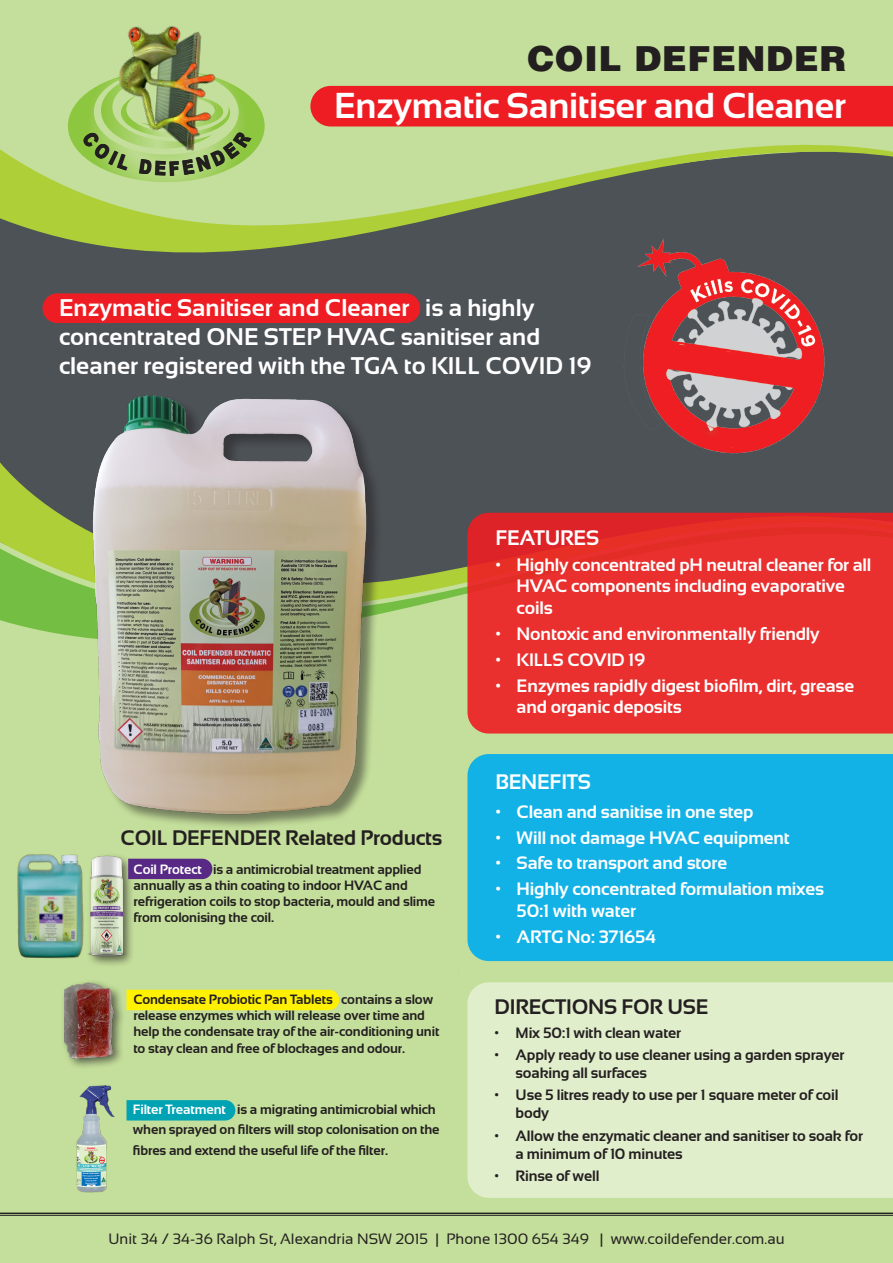
<style>
.page{position:relative;width:893px;height:1263px;background:#c4df9b}
.page>*{position:absolute;margin:0;border:0;box-sizing:border-box;transform-origin:0 0}
.t1{font:700 36px "Sansation";letter-spacing:-.01em;color:#fff}
.t2{font:900 34.5px "Helvetica";letter-spacing:.02em;color:#231f20}
.t3{font:700 24.15px/29px "Sansation";color:#fff}
.t4{font:700 21px "Sansation";letter-spacing:-.01em;color:#231f20}
.t5{font:700 21px "Sansation";letter-spacing:-.01em;color:#fff}
.t6{font:700 18px/21.6px "Sansation";letter-spacing:-.01em;color:#fff}
.t7{font:700 15px/18px "Sansation";letter-spacing:-.01em;color:#231f20}
.t8{font:15px "Sansation";color:#231f20}
.t9{font:700 13.5px/16.2px "Sansation";letter-spacing:-.01em;color:#231f20}
.s1{color:#fff}
</style>
<div class="page">
<div style="left:0;top:351px;width:893px;height:95px;background:#4d5257"></div>
<div style="left:0;top:446px;width:893px;height:32px;background:#4d5257"></div>
<svg style="left:0;top:478px;width:893px;height:157px;background:#6e8356"></svg>
<svg style="left:0;top:126px;width:893px;height:225px;fill:#4d5257"></svg>
<img style="left:120px;top:26px;width:82px;height:45px">
<hr style="left:0;top:1212px;width:893px;height:2px;background:#231f20">
<hr style="left:0;top:1215px;width:893px;height:1px;background:#231f20">
<img style="left:76px;top:1085px;width:39px;height:108px">
<img style="left:91px;top:855px;width:43px;height:110px">
<img style="left:64px;top:981px;width:57px;height:86px">
<img style="left:585px;top:223px;width:265px;height:266px">
<img style="left:66px;top:390px;width:326px;height:434px">
<img style="left:17px;top:854px;width:74px;height:105px">
<div style="left:128px;top:859px;width:84px;height:20px;background:#582985"></div>
<div style="left:126px;top:990px;width:213px;height:20px;background:#fff101"></div>
<svg style="left:126px;top:1100px;width:109px;height:20px;background:#05a4b2"></svg>
<div style="left:310px;top:86px;width:583px;height:40px;background:#ee1d23"></div>
<svg style="left:467px;top:513px;width:426px;height:220px;background:#e72e2d"></svg>
<div style="left:43px;top:293px;width:377px;height:30px;background:#ee1d23;border-radius:15px"></div>
<div style="left:467px;top:982px;width:426px;height:216px;background:#e1eecc"></div>
<div style="left:467px;top:754px;width:426px;height:207px;background:#13b2e6"></div>
<svg style="left:68px;top:71px;width:197px;height:111px"></svg>
<p class="t2" style="left:527px;top:36px;width:320px">COIL DEFENDER</p>
<p class="t1" style="left:334px;top:85px;width:513px">Enzymatic Sanitiser and Cleaner</p>
<p class="t3" style="left:59px;top:294px;width:534px">Enzymatic Sanitiser and Cleaner is a highly concentrated ONE STEP HVAC sanitiser and cleaner registered with the TGA to KILL COVID 19</p>
<p class="t5" style="left:495px;top:526px;width:105px">FEATURES</p>
<p class="t6" style="left:517px;top:554px;width:356px;text-indent:-21px">• Highly concentrated pH neutral cleaner for all<br>HVAC components including evaporative coils</p>
<p class="t6" style="left:495px;top:623px;width:326px">• Nontoxic and environmentally friendly</p>
<p class="t6" style="left:495px;top:649px;width:151px">• KILLS COVID 19</p>
<p class="t6" style="left:517px;top:674px;width:339px;text-indent:-21px">• Enzymes rapidly digest biofilm, dirt, grease and organic deposits</p>
<p class="t4" style="left:121px;top:826px;width:323px">COIL DEFENDER Related Products</p>
<p class="t9" style="left:134px;top:861px;width:303px"><span class="s1">Coil Protect</span> is a antimicrobial treatment applied annually as a thin coating to indoor HVAC and refrigeration coils to stop bacteria, mould and slime from colonising the coil.</p>
<p class="t9" style="left:133px;top:991px;width:308px">Condensate Probiotic Pan Tablets contains a slow release enzymes which will release over time and help the condensate tray of the air-conditioning unit to stay clean and free of blockages and odour.</p>
<p class="t9" style="left:133px;top:1101px;width:304px"><span class="s1">Filter Treatment</span> is a migrating antimicrobial which</p>
<p class="t9" style="left:133px;top:1122px;width:308px">when sprayed on filters will stop colonisation on the</p>
<p class="t9" style="left:133px;top:1142px;width:257px">fibres and extend the useful life of the filter.</p>
<p class="t5" style="left:495px;top:770px;width:97px">BENEFITS</p>
<p class="t6" style="left:495px;top:801px;width:260px">• Clean and sanitise in one step</p>
<p class="t6" style="left:495px;top:826px;width:296px">• Will not damage HVAC equipment</p>
<p class="t6" style="left:495px;top:852px;width:233px">• Safe to transport and store</p>
<p class="t6" style="left:517px;top:878px;width:309px;text-indent:-21px">• Highly concentrated formulation mixes<br>50:1 with water</p>
<p class="t6" style="left:495px;top:926px;width:162px">• ARTG No: 371654</p>
<p class="t4" style="left:495px;top:994px;width:215px">DIRECTIONS FOR USE</p>
<p class="t7" style="left:495px;top:1024px;width:188px">• Mix 50:1 with clean water</p>
<p class="t7" style="left:516px;top:1046px;width:330px;text-indent:-21px">• Apply ready to use cleaner using a garden sprayer soaking all surfaces</p>
<p class="t7" style="left:516px;top:1086px;width:324px;text-indent:-21px">• Use 5 litres ready to use per 1 square meter of coil body</p>
<p class="t7" style="left:516px;top:1126px;width:349px;text-indent:-21px">• Allow the enzymatic cleaner and sanitiser to soak for a minimum of 10 minutes</p>
<p class="t7" style="left:495px;top:1167px;width:106px">• Rinse of well</p>
<p class="t8" style="left:109px;top:1230px;width:677px">Unit 34 / 34-36 Ralph St, Alexandria NSW 2015 | Phone 1300 654 349 | www.coildefender.com.au</p>
</div>
